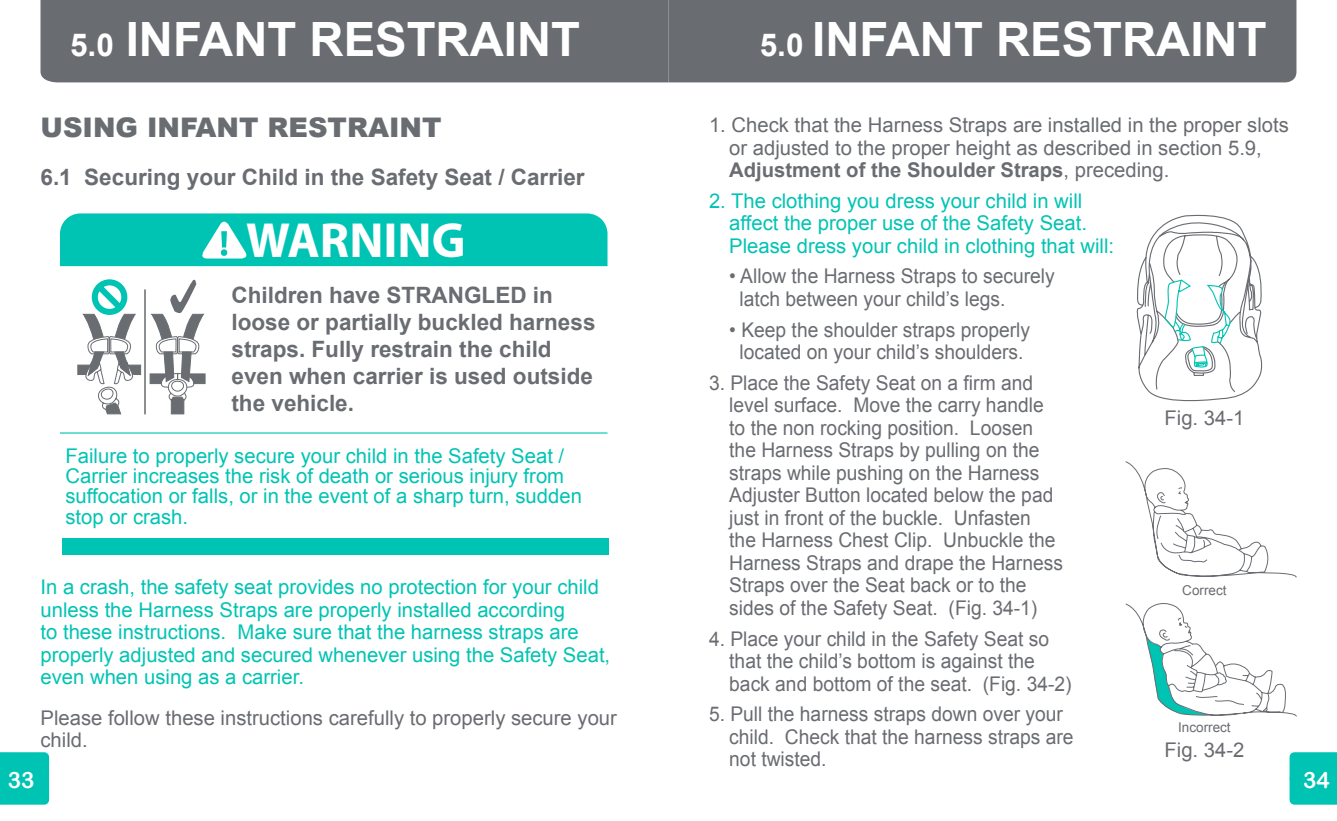
<style>
.page{position:relative;width:1337px;height:821px;background:#fff}
.page>*{position:absolute;margin:0;border:0;box-sizing:border-box;transform-origin:0 0}
.t1{font:700 49.5px "Myriad";color:#fff}
.t2{font:700 47.25px "Arial";color:#fff}
.t3{font:900 27px "Arial";color:#696c71}
.t4{font:700 22.5px/27px "Arial";color:#696c71}
.t5{font:22.5px "Arial Rounded MT Bold";color:#fff}
.t6{font:20.25px/22.5px "Arial";color:#696c71;scale:.95 1}
.t7{font:20.25px/22.5px "Arial";color:#00c4b3}
.t8{font:20.25px/22.5px "Arial";color:#696c71}
.t9{font:13.5px "Arial";color:#696c71}
.s1{font-size:31.5px}
.s2{font-weight:700}
</style>
<div class="page">
<div style="left:668px;top:0;width:628px;height:82px;background:#696c71"></div>
<div style="left:40px;top:0;width:628px;height:82px;background:#696c71"></div>
<div style="left:0;top:752px;width:49px;height:52px;background:#00c4b3"></div>
<div style="left:1289px;top:752px;width:47px;height:52px;background:#00c4b3"></div>
<svg style="left:1136px;top:214px;width:127px;height:188px"></svg>
<svg style="left:1125px;top:461px;width:172px;height:117px"></svg>
<svg style="left:1125px;top:603px;width:172px;height:114px"></svg>
<div style="left:62px;top:537px;width:546px;height:17px;background:#00c4b3"></div>
<div style="left:60px;top:213px;width:547px;height:53px;background:#00c4b3"></div>
<hr style="left:60px;top:432px;width:547px;height:1px;background:#00c4b3">
<svg style="left:77px;top:279px;width:129px;height:135px"></svg>
<h2 class="t2" style="left:70px;top:13px;width:511px"><span class="s1">5.0</span> INFANT RESTRAINT</h2>
<h2 class="t2" style="left:759px;top:13px;width:508px"><span class="s1">5.0</span> INFANT RESTRAINT</h2>
<h3 class="t3" style="left:40px;top:112px;width:402px">USING INFANT RESTRAINT</h3>
<p class="t4" style="left:40px;top:164px;width:545px">6.1 Securing your Child in the Safety Seat / Carrier</p>
<h1 class="t1" style="left:246px;top:215px;width:221px">WARNING</h1>
<p class="t4" style="left:231px;top:281px;width:365px">Children have STRANGLED in loose or partially buckled harness straps. Fully restrain the child even when carrier is used outside the vehicle.</p>
<p class="t7" style="left:65px;top:445px;width:518px;line-height:20.2px">Failure to properly secure your child in the Safety Seat / Carrier increases the risk of death or serious injury from suffocation or falls, or in the event of a sharp turn, sudden stop or crash.</p>
<p class="t7" style="left:40px;top:575px;width:571px">In a crash, the safety seat provides no protection for your child unless the Harness Straps are properly installed according<br>to these instructions. Make sure that the harness straps are properly adjusted and secured whenever using the Safety Seat, even when using as a carrier.</p>
<p class="t8" style="left:40px;top:706px;width:578px">Please follow these instructions carefully to properly secure your child.</p>
<p class="t8" style="left:729px;top:114px;width:561px;text-indent:-20px">1. Check that the Harness Straps are installed in the proper slots or adjusted to the proper height as described in section 5.9,<br><span class="s2">Adjustment of the Shoulder Straps</span>, preceding.</p>
<p class="t7" style="left:729px;top:189px;width:386px;text-indent:-20px">2. The clothing you dress your child in will affect the proper use of the Safety Seat.<br>Please dress your child in clothing that will:</p>
<p class="t6" style="left:739px;top:265px;width:333px;text-indent:-10px">• Allow the Harness Straps to securely latch between your child’s legs.</p>
<p class="t6" style="left:729px;top:318px;width:318px;text-align:center">• Keep the shoulder straps properly located on your child’s shoulders.</p>
<p class="t6" style="left:729px;top:371px;width:353px;text-indent:-20px">3. Place the Safety Seat on a firm and level surface. Move the carry handle to the non rocking position. Loosen the Harness Straps by pulling on the straps while pushing on the Harness Adjuster Button located below the pad just in front of the buckle. Unfasten<br>the Harness Chest Clip. Unbuckle the Harness Straps and drape the Harness Straps over the Seat back or to the sides of the Safety Seat. (Fig. 34-1)</p>
<p class="t6" style="left:729px;top:627px;width:362px;text-indent:-20px">4. Place your child in the Safety Seat so that the child’s bottom is against the back and bottom of the seat. (Fig. 34-2)</p>
<p class="t6" style="left:729px;top:702px;width:364px;text-indent:-20px">5. Pull the harness straps down over your child. Check that the harness straps are not twisted.</p>
<p class="t8" style="left:1164px;top:407px;width:81px">Fig. 34-1</p>
<p class="t9" style="left:1182px;top:581px;width:46px">Correct</p>
<p class="t9" style="left:1178px;top:718px;width:54px">Incorrect</p>
<p class="t8" style="left:1164px;top:739px;width:81px">Fig. 34-2</p>
<p class="t5" style="left:8px;top:766px;width:28px">33</p>
<p class="t5" style="left:1303px;top:766px;width:28px">34</p>
</div>
